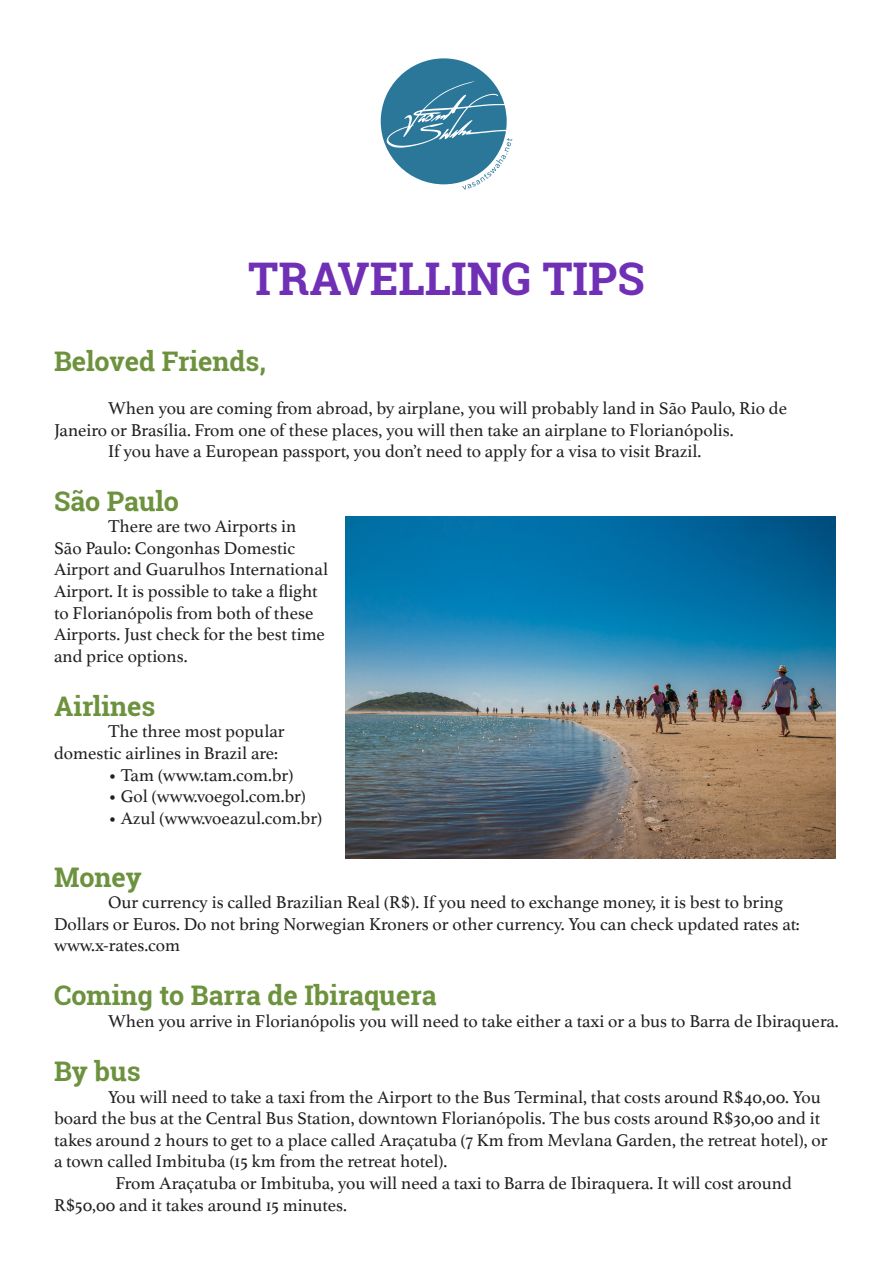
<style>
.page{position:relative;width:893px;height:1263px;background:#fff}
.page>*{position:absolute;margin:0;border:0;box-sizing:border-box;transform-origin:0 0}
.t1{font:700 45px "Roboto Slab";color:#7030b6}
.t2{font:700 27px "Roboto Slab";color:#6d923d}
.t3{font:18px/21.6px "Athelas";color:#231f20}
</style>
<div class="page">
<svg style="left:381px;top:58px;width:131px;height:132px"></svg>
<img style="left:346px;top:516px;width:489px;height:342px">
<p class="t1" style="left:248px;top:248px;width:398px">TRAVELLING TIPS</p>
<p class="t2" style="left:54px;top:342px;width:214px">Beloved Friends,</p>
<p class="t3" style="left:54px;top:397px;width:735px;text-indent:54px">When you are coming from abroad, by airplane, you will probably land in São Paulo, Rio de<br>Janeiro or Brasília. From one of these places, you will then take an airplane to Florianópolis.</p>
<p class="t3" style="left:108px;top:440px;width:595px">If you have a European passport, you don’t need to apply for a visa to visit Brazil.</p>
<p class="t2" style="left:54px;top:483px;width:127px">São Paulo</p>
<p class="t3" style="left:54px;top:515px;width:276px;text-indent:54px">There are two Airports in<br>São Paulo: Congonhas Domestic<br>Airport and Guarulhos International<br>Airport. It is possible to take a flight to Florianópolis from both of these<br>Airports. Just check for the best time and price options.</p>
<p class="t2" style="left:54px;top:687px;width:103px">Airlines</p>
<p class="t3" style="left:54px;top:720px;width:232px;text-indent:54px">The three most popular domestic airlines in Brazil are:</p>
<p class="t3" style="left:108px;top:763px;width:187px">• Tam (www.tam.com.br)</p>
<p class="t3" style="left:108px;top:785px;width:200px">• Gol (www.voegol.com.br)</p>
<p class="t3" style="left:108px;top:806px;width:216px">• Azul (www.voeazul.com.br)</p>
<p class="t2" style="left:54px;top:858px;width:89px">Money</p>
<p class="t3" style="left:54px;top:891px;width:747px;text-indent:54px">Our currency is called Brazilian Real (R$). If you need to exchange money, it is best to bring<br>Dollars or Euros. Do not bring Norwegian Kroners or other currency. You can check updated rates at: www.x-rates.com</p>
<p class="t2" style="left:54px;top:977px;width:384px">Coming to Barra de Ibiraquera</p>
<p class="t3" style="left:108px;top:1010px;width:732px">When you arrive in Florianópolis you will need to take either a taxi or a bus to Barra de Ibiraquera.</p>
<p class="t2" style="left:54px;top:1053px;width:88px">By bus</p>
<p class="t3" style="left:54px;top:1085px;width:775px;text-indent:54px">You will need to take a taxi from the Airport to the Bus Terminal, that costs around R$40,00. You board the bus at the Central Bus Station, downtown Florianópolis. The bus costs around R$30,00 and it takes around 2 hours to get to a place called Araçatuba (7 Km from Mevlana Garden, the retreat hotel), or a town called Imbituba (15 km from the retreat hotel).</p>
<p class="t3" style="left:54px;top:1172px;width:739px;text-indent:62px">From Araçatuba or Imbituba, you will need a taxi to Barra de Ibiraquera. It will cost around<br>R$50,00 and it takes around 15 minutes.</p>
</div>
